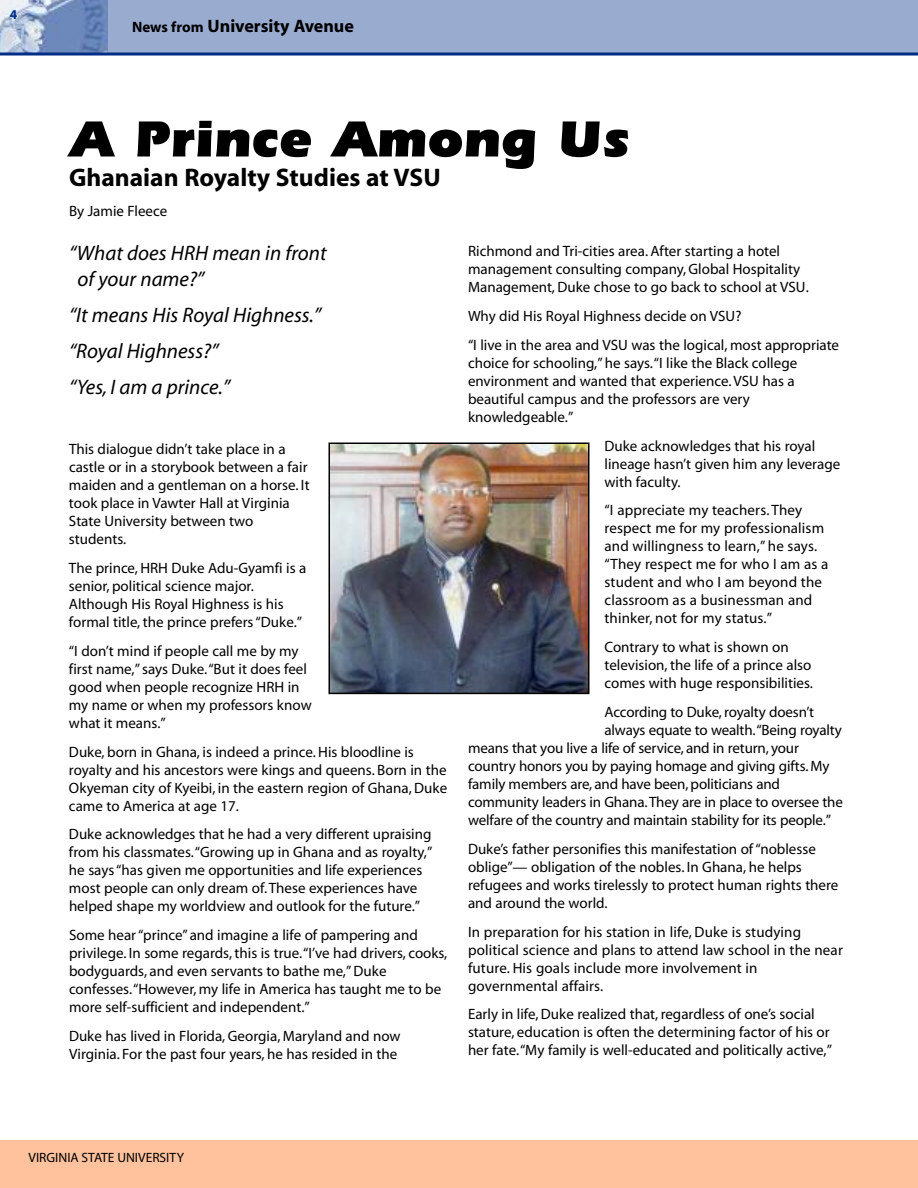
<style>
.page{position:relative;width:918px;height:1188px;background:#fff}
.page>*{position:absolute;margin:0;border:0;box-sizing:border-box;transform-origin:0 0}
.t1{font:900 52.5px "Itc Eras";color:#000}
.t2{font:700 25.5px "Myriad";color:#000}
.t3{font:italic 21px/36px "Myriad";color:#000}
.t4{font:700 18px "Myriad";color:#000}
.t5{font:15px/18px "Myriad";color:#000}
.t6{font:13.5px "Myriad";color:#000}
.t7{font:700 13.5px "Myriad";color:#002d86}
.s1{font-size:15px}
</style>
<div class="page">
<div style="left:0;top:0;width:918px;height:54px;background:#99abcf"></div>
<img style="left:0;top:0;width:108px;height:53px">
<hr style="left:0;top:53px;width:918px;height:3px;background:#002d86">
<div style="left:0;top:1140px;width:918px;height:48px;background:#ffc29d"></div>
<img style="left:331px;top:445px;width:256px;height:246px">
<div style="left:328px;top:442px;width:262px;height:252px;border:2px solid #000"></div>
<p class="t7" style="left:10px;top:9px;width:9px">4</p>
<p class="t4" style="left:132px;top:19px;width:223px"><span class="s1">News from</span> University Avenue</p>
<h1 class="t1" style="left:69px;top:120px;width:562px">A Prince Among Us</h1>
<h2 class="t2" style="left:69px;top:168px;width:373px">Ghanaian Royalty Studies at VSU</h2>
<p class="t5" style="left:69px;top:204px;width:100px">By Jamie Fleece</p>
<h3 class="t3" style="left:77px;top:243px;width:251px;line-height:25.2px;text-indent:-8px">“What does HRH mean in front of your name?”</h3>
<h3 class="t3" style="left:69px;top:298px;width:254px">“It means His Royal Highness.” “Royal Highness?”<br>“Yes, I am a prince.”</h3>
<p class="t5" style="left:69px;top:441px;width:242px">This dialogue didn’t take place in a castle or in a storybook between a fair maiden and a gentleman on a horse. It took place in Vawter Hall at Virginia<br>State University between two students.</p>
<p class="t5" style="left:69px;top:560px;width:239px">The prince, HRH Duke Adu-Gyamfi is a senior, political science major.<br>Although His Royal Highness is his formal title, the prince prefers “Duke.”</p>
<p class="t5" style="left:69px;top:643px;width:244px">“I don’t mind if people call me by my first name,” says Duke.“But it does feel good when people recognize HRH in my name or when my professors know what it means.”</p>
<p class="t5" style="left:69px;top:744px;width:380px">Duke, born in Ghana, is indeed a prince. His bloodline is royalty and his ancestors were kings and queens. Born in the Okyeman city of Kyeibi, in the eastern region of Ghana, Duke came to America at age 17.</p>
<p class="t5" style="left:69px;top:827px;width:365px">Duke acknowledges that he had a very different upraising from his classmates.“Growing up in Ghana and as royalty,” he says “has given me opportunities and life experiences most people can only dream of. These experiences have helped shape my worldview and outlook for the future.”</p>
<p class="t5" style="left:69px;top:927px;width:380px">Some hear “prince” and imagine a life of pampering and privilege. In some regards, this is true.“I’ve had drivers, cooks, bodyguards, and even servants to bathe me,” Duke confesses.“However, my life in America has taught me to be more self-sufficient and independent.”</p>
<p class="t5" style="left:69px;top:1028px;width:333px">Duke has lived in Florida, Georgia, Maryland and now<br>Virginia. For the past four years, he has resided in the</p>
<p class="t5" style="left:468px;top:243px;width:342px">Richmond and Tri-cities area. After starting a hotel management consulting company, Global Hospitality<br>Management, Duke chose to go back to school at VSU.</p>
<p class="t5" style="left:468px;top:303px;width:373px;line-height:28.8px">Why did His Royal Highness decide on VSU?<br>“I live in the area and VSU was the logical, most appropriate</p>
<p class="t5" style="left:468px;top:355px;width:331px">choice for schooling,” he says.“I like the Black college environment and wanted that experience. VSU has a beautiful campus and the professors are very knowledgeable.”</p>
<p class="t5" style="left:605px;top:438px;width:237px">Duke acknowledges that his royal lineage hasn’t given him any leverage with faculty.</p>
<p class="t5" style="left:605px;top:503px;width:225px">“I appreciate my teachers. They respect me for my professionalism and willingness to learn,” he says. “They respect me for who I am as a student and who I am beyond the classroom as a businessman and thinker, not for my status.”</p>
<p class="t5" style="left:605px;top:639px;width:210px">Contrary to what is shown on television, the life of a prince also comes with huge responsibilities.</p>
<p class="t5" style="left:605px;top:704px;width:211px">According to Duke, royalty doesn’t</p>
<p class="t5" style="left:605px;top:722px;width:239px">always equate to wealth.“Being royalty</p>
<p class="t5" style="left:468px;top:740px;width:332px">means that you live a life of service, and in return, your</p>
<p class="t5" style="left:468px;top:758px;width:363px">country honors you by paying homage and giving gifts. My</p>
<p class="t5" style="left:468px;top:776px;width:314px">family members are, and have been, politicians and</p>
<p class="t5" style="left:468px;top:794px;width:376px">community leaders in Ghana.They are in place to oversee the</p>
<p class="t5" style="left:468px;top:812px;width:365px">welfare of the country and maintain stability for its people.”</p>
<p class="t5" style="left:468px;top:841px;width:372px">Duke’s father personifies this manifestation of “noblesse oblige”— obligation of the nobles. In Ghana, he helps refugees and works tirelessly to protect human rights there and around the world.</p>
<p class="t5" style="left:468px;top:924px;width:376px">In preparation for his station in life, Duke is studying political science and plans to attend law school in the near future. His goals include more involvement in governmental affairs.</p>
<p class="t5" style="left:468px;top:1007px;width:366px">Early in life, Duke realized that, regardless of one’s social stature, education is often the determining factor of his or her fate.“My family is well-educated and politically active,”</p>
<p class="t6" style="left:28px;top:1152px;width:157px">VIRGINIA STATE UNIVERSITY</p>
</div>
